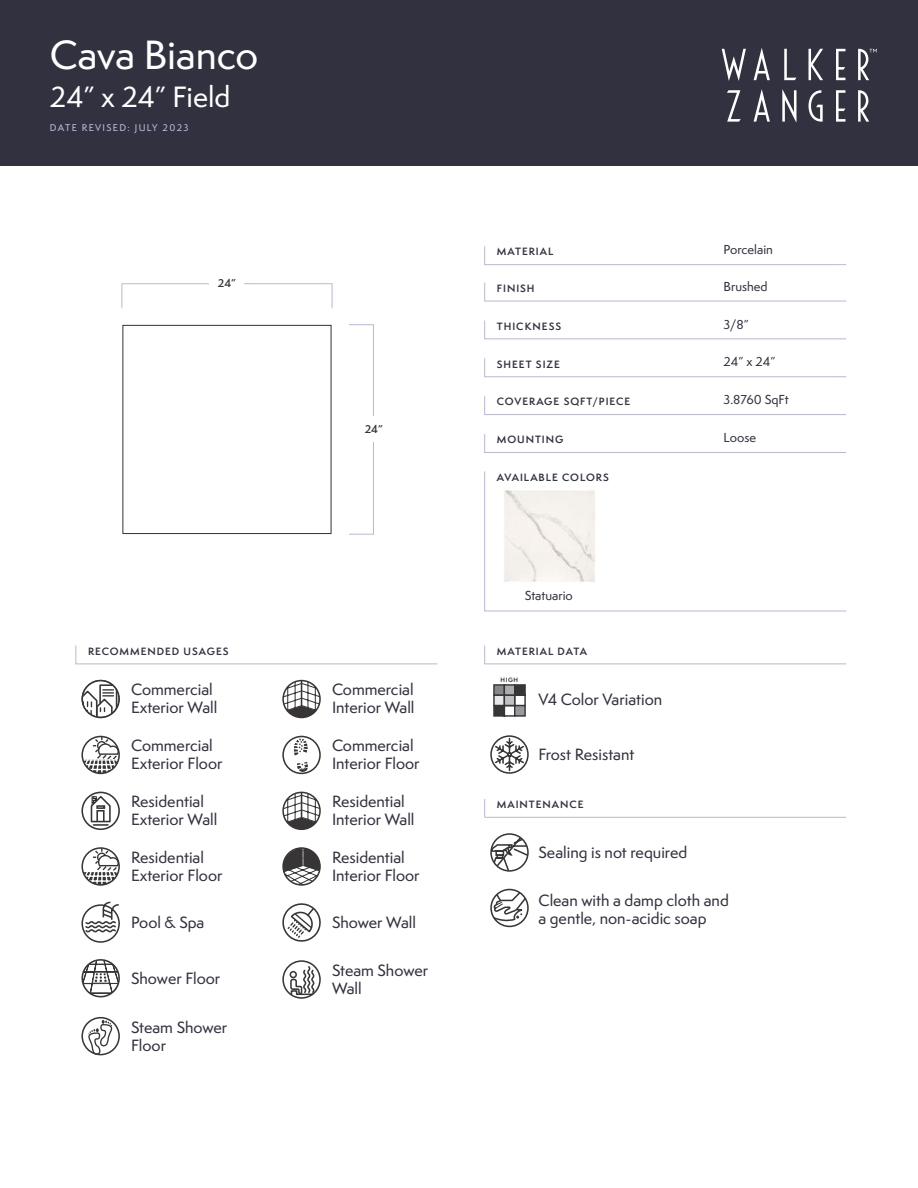
<style>
.page{position:relative;width:918px;height:1188px;background:#fff}
.page>*{position:absolute;margin:0;border:0;box-sizing:border-box;transform-origin:0 0}
.t1{font:500 37.5px "Semplicita Pro";letter-spacing:-.005em;color:#fff}
.t2{font:500 27px "Semplicita Pro";color:#fff}
.t3{font:500 15px/18px "Semplicita Pro";color:#313140}
.t4{font:500 12px "Semplicita Pro";color:#313140}
.t5{font:600 10.5px "Semplicita Pro";color:#373535}
.t6{font:600 9.75px "Semplicita Pro";letter-spacing:.1em;color:#313140}
.t7{font:500 9px "Semplicita Pro";letter-spacing:.15em;color:#bfbfe0}
.t8{font:700 5.7px "Semplicita Pro";color:#373535}
</style>
<div class="page">
<div style="left:0;top:0;width:918px;height:166px;background:#313140"></div>
<svg style="left:809px;top:49px;width:14px;height:31px"></svg>
<svg style="left:722px;top:49px;width:24px;height:32px"></svg>
<svg style="left:754px;top:48px;width:16px;height:32px"></svg>
<svg style="left:784px;top:49px;width:12px;height:31px"></svg>
<svg style="left:836px;top:49px;width:9px;height:31px"></svg>
<svg style="left:858px;top:90px;width:11px;height:32px"></svg>
<svg style="left:754px;top:90px;width:16px;height:32px"></svg>
<svg style="left:782px;top:90px;width:15px;height:32px"></svg>
<svg style="left:809px;top:90px;width:14px;height:32px"></svg>
<svg style="left:727px;top:90px;width:14px;height:32px"></svg>
<svg style="left:836px;top:90px;width:9px;height:32px"></svg>
<svg style="left:858px;top:49px;width:19px;height:31px"></svg>
<svg style="left:484px;top:246px;width:363px;height:19px"></svg>
<svg style="left:484px;top:320px;width:363px;height:20px"></svg>
<svg style="left:484px;top:396px;width:363px;height:19px"></svg>
<svg style="left:484px;top:282px;width:363px;height:20px"></svg>
<svg style="left:484px;top:358px;width:363px;height:20px"></svg>
<svg style="left:484px;top:434px;width:363px;height:19px"></svg>
<svg style="left:484px;top:645px;width:363px;height:20px"></svg>
<svg style="left:484px;top:799px;width:363px;height:19px"></svg>
<svg style="left:75px;top:645px;width:363px;height:20px"></svg>
<div style="left:123px;top:325px;width:208px;height:209px;border:1px solid #313140"></div>
<svg style="left:493px;top:836px;width:33px;height:33px"></svg>
<div style="left:490px;top:833px;width:39px;height:39px;border:2px solid #373535;border-radius:50%"></div>
<svg style="left:83px;top:684px;width:35px;height:33px"></svg>
<div style="left:81px;top:680px;width:39px;height:38px;border:2px solid #373535;border-radius:50%"></div>
<svg style="left:283px;top:681px;width:37px;height:37px"></svg>
<div style="left:282px;top:680px;width:39px;height:38px;border:2px solid #373535;border-radius:50%"></div>
<svg style="left:83px;top:736px;width:36px;height:37px"></svg>
<hr style="left:82px;top:759px;width:37px;height:2px;background:#fff">
<div style="left:81px;top:736px;width:39px;height:38px;border:2px solid #373535;border-radius:50%"></div>
<svg style="left:81px;top:792px;width:39px;height:38px"></svg>
<svg style="left:84px;top:848px;width:35px;height:36px"></svg>
<hr style="left:82px;top:871px;width:37px;height:1px;background:#fff">
<div style="left:81px;top:847px;width:39px;height:39px;border:2px solid #373535;border-radius:50%"></div>
<div style="left:282px;top:736px;width:39px;height:38px;border:2px solid #373535;border-radius:50%"></div>
<svg style="left:294px;top:738px;width:14px;height:17px"></svg>
<svg style="left:297px;top:762px;width:11px;height:10px"></svg>
<div style="left:282px;top:960px;width:39px;height:39px;border:2px solid #373535;border-radius:50%"></div>
<svg style="left:289px;top:965px;width:28px;height:31px"></svg>
<svg style="left:81px;top:959px;width:39px;height:39px"></svg>
<svg style="left:282px;top:903px;width:39px;height:39px"></svg>
<svg style="left:81px;top:902px;width:39px;height:41px"></svg>
<svg style="left:86px;top:1020px;width:28px;height:35px"></svg>
<div style="left:81px;top:1017px;width:39px;height:38px;border:2px solid #373535;border-radius:50%"></div>
<svg style="left:283px;top:792px;width:37px;height:37px"></svg>
<div style="left:282px;top:792px;width:39px;height:38px;border:2px solid #373535;border-radius:50%"></div>
<svg style="left:285px;top:849px;width:36px;height:34px"></svg>
<div style="left:282px;top:847px;width:39px;height:39px;border:2px solid #373535;border-radius:50%"></div>
<svg style="left:494px;top:738px;width:31px;height:33px"></svg>
<div style="left:490px;top:735px;width:39px;height:39px;border:2px solid #373535;border-radius:50%"></div>
<div style="left:490px;top:889px;width:39px;height:38px;border:2px solid #373535;border-radius:50%"></div>
<svg style="left:491px;top:890px;width:37px;height:33px"></svg>
<svg style="left:484px;top:471px;width:362px;height:141px"></svg>
<img style="left:498px;top:487px;width:102px;height:97px">
<svg style="left:493px;top:684px;width:33px;height:33px"></svg>
<div style="left:515px;top:706px;width:10px;height:10px;background:#97999c"></div>
<div style="left:514px;top:705px;width:12px;height:12px;border:1px solid #373535"></div>
<div style="left:122px;top:283px;width:210px;height:26px;border:1px solid #b7b9da"></div>
<div style="left:210px;top:275px;width:34px;height:17px;background:#fff"></div>
<div style="left:349px;top:324px;width:25px;height:211px;border:1px solid #b7b9da"></div>
<div style="left:345px;top:417px;width:58px;height:25px;background:#fff"></div>
<h1 class="t1" style="left:50px;top:28px;width:210px">Cava Bianco</h1>
<h2 class="t2" style="left:50px;top:77px;width:182px">24” x 24” Field</h2>
<p class="t7" style="left:50px;top:121px;width:140px">DATE REVISED: JULY 2023</p>
<p class="t5" style="left:218px;top:275px;width:20px">24”</p>
<p class="t6" style="left:88px;top:644px;width:142px">RECOMMENDED USAGES</p>
<p class="t5" style="left:365px;top:421px;width:20px">24”</p>
<p class="t3" style="left:131px;top:681px;width:88px">Commercial<br>Exterior Wall</p>
<p class="t3" style="left:332px;top:681px;width:84px">Commercial<br>Interior Wall</p>
<p class="t3" style="left:131px;top:737px;width:93px">Commercial<br>Exterior Floor</p>
<p class="t3" style="left:131px;top:793px;width:88px">Residential<br>Exterior Wall</p>
<p class="t3" style="left:131px;top:848px;width:93px">Residential<br>Exterior Floor</p>
<p class="t3" style="left:332px;top:737px;width:89px">Commercial<br>Interior Floor</p>
<p class="t3" style="left:332px;top:793px;width:84px">Residential<br>Interior Wall</p>
<p class="t3" style="left:332px;top:848px;width:89px">Residential<br>Interior Floor</p>
<p class="t3" style="left:131px;top:913px;width:75px">Pool &amp; Spa</p>
<p class="t3" style="left:332px;top:913px;width:85px">Shower Wall</p>
<p class="t3" style="left:131px;top:969px;width:91px">Shower Floor</p>
<p class="t3" style="left:131px;top:1018px;width:98px">Steam Shower<br>Floor</p>
<p class="t3" style="left:332px;top:961px;width:98px">Steam Shower<br>Wall</p>
<p class="t6" style="left:497px;top:245px;width:58px">MATERIAL</p>
<p class="t4" style="left:724px;top:241px;width:51px">Porcelain</p>
<p class="t6" style="left:497px;top:281px;width:39px">FINISH</p>
<p class="t4" style="left:724px;top:278px;width:45px">Brushed</p>
<p class="t6" style="left:497px;top:319px;width:66px">THICKNESS</p>
<p class="t4" style="left:724px;top:316px;width:27px">3/8”</p>
<p class="t6" style="left:497px;top:357px;width:65px">SHEET SIZE</p>
<p class="t4" style="left:724px;top:353px;width:53px">24” x 24”</p>
<p class="t6" style="left:497px;top:395px;width:135px">COVERAGE SQFT/PIECE</p>
<p class="t4" style="left:724px;top:391px;width:67px">3.8760 SqFt</p>
<p class="t6" style="left:497px;top:433px;width:68px">MOUNTING</p>
<p class="t4" style="left:724px;top:429px;width:34px">Loose</p>
<p class="t6" style="left:497px;top:470px;width:113px">AVAILABLE COLORS</p>
<p class="t4" style="left:525px;top:587px;width:50px">Statuario</p>
<p class="t6" style="left:497px;top:644px;width:92px">MATERIAL DATA</p>
<p class="t8" style="left:501px;top:676px;width:19px">HIGH</p>
<p class="t3" style="left:538px;top:690px;width:125px">V4 Color Variation</p>
<p class="t3" style="left:538px;top:745px;width:97px">Frost Resistant</p>
<p class="t6" style="left:497px;top:797px;width:88px">MAINTENANCE</p>
<p class="t3" style="left:538px;top:843px;width:150px">Sealing is not required</p>
<p class="t3" style="left:538px;top:891px;width:192px">Clean with a damp cloth and a gentle, non-acidic soap</p>
</div>
